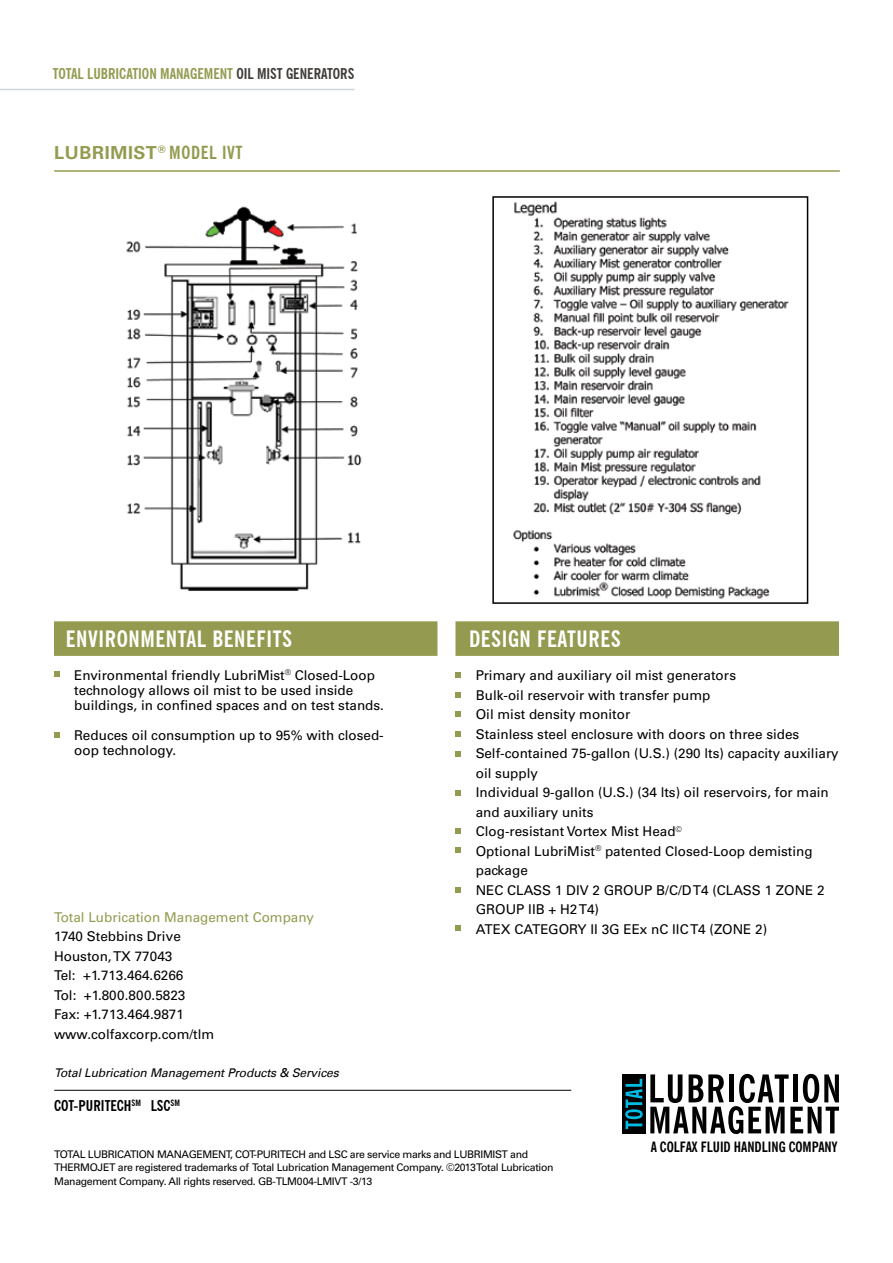
<style>
.page{position:relative;width:893px;height:1263px;background:#fff}
.page>*{position:absolute;margin:0;border:0;box-sizing:border-box;transform-origin:0 0}
.t1{font:700 condensed 22.5px "News Gothic BT";letter-spacing:.025em;color:#fff}
.t2{font:700 18px "Univers LT";letter-spacing:.035em;color:#949b50}
.t3{font:700 condensed 14.85px "News Gothic BT";color:#3f3b39}
.t4{font:700 condensed 14.85px "News Gothic BT";color:#949b50}
.t5{font:700 condensed 14.85px "News Gothic BT";color:#000}
.t6{font:700 condensed 14.25px "News Gothic BT";color:#000}
.t7{font:13.5px/19.5px "Univers LT Std";color:#000}
.t8{font:13.5px "Univers LT Std";color:#949b50}
.t9{font:italic 12px "Univers LT";letter-spacing:-.01em;color:#000}
.t10{font:10.5px/13.5px "Univers LT Std";letter-spacing:-.035em;color:#000}
.s1{color:#949b50}
.s2{font-family:"News Gothic BT";font-stretch:condensed}
</style>
<div class="page">
<hr style="left:54px;top:170px;width:786px;height:2px;background:#949b50">
<hr style="left:54px;top:1090px;width:517px;height:1px;background:#000">
<hr style="left:0;top:89px;width:354px;height:1px;background:#cfd4d8">
<svg style="left:650px;top:1074px;width:189px;height:60px"></svg>
<div style="left:622px;top:1074px;width:23px;height:60px;background:#000"></div>
<svg style="left:625px;top:1079px;width:18px;height:50px"></svg>
<div style="left:54px;top:621px;width:383px;height:35px;background:#949b50"></div>
<svg style="left:54px;top:671px;width:6px;height:6px"></svg>
<svg style="left:54px;top:732px;width:6px;height:6px"></svg>
<img style="left:126px;top:206px;width:236px;height:385px">
<img style="left:513px;top:201px;width:276px;height:398px">
<div style="left:492px;top:196px;width:316px;height:408px;border:2px solid #000"></div>
<div style="left:455px;top:621px;width:384px;height:35px;background:#949b50"></div>
<svg style="left:455px;top:672px;width:6px;height:6px"></svg>
<svg style="left:455px;top:692px;width:6px;height:6px"></svg>
<svg style="left:455px;top:711px;width:6px;height:6px"></svg>
<svg style="left:455px;top:731px;width:6px;height:6px"></svg>
<svg style="left:455px;top:751px;width:6px;height:5px"></svg>
<svg style="left:455px;top:790px;width:6px;height:6px"></svg>
<svg style="left:455px;top:828px;width:6px;height:6px"></svg>
<svg style="left:455px;top:847px;width:6px;height:6px"></svg>
<svg style="left:455px;top:887px;width:6px;height:6px"></svg>
<svg style="left:455px;top:925px;width:6px;height:6px"></svg>
<p class="t4" style="left:53px;top:64px;width:125px">TOTAL LUBRICATION MANAG</p>
<p class="t3" style="left:197px;top:64px;width:159px"><span class="s1">EMENT</span> OIL MIST GENERATORS</p>
<h2 class="t2" style="left:54px;top:142px;width:176px">LUBRIMIST<sup>®</sup> <span class="s2">MODEL IVT</span></h2>
<h1 class="t1" style="left:66px;top:625px;width:226px">ENVIRONMENTAL BENEFITS</h1>
<p class="t7" style="left:74px;top:667px;width:311px;line-height:15px">Environmental friendly LubriMist<sup>®</sup> Closed-Loop technology allows oil mist to be used inside buildings, in confined spaces and on test stands.</p>
<p class="t7" style="left:74px;top:727px;width:311px;line-height:15px">Reduces oil consumption up to 95% with closed&shy;oop technology.</p>
<p class="t8" style="left:54px;top:909px;width:261px">Total Lubrication Management Company</p>
<p class="t7" style="left:54px;top:927px;width:162px">1740 Stebbins Drive<br>Houston, TX 77043<br>Tel: +1.713.464.6266<br>Tol: +1.800.800.5823<br>Fax: +1.713.464.9871 www.colfaxcorp.com/tlm</p>
<h1 class="t1" style="left:469px;top:625px;width:120px">DESIGN FEATURES</h1>
<p class="t7" style="left:476px;top:666px;width:364px">Primary and auxiliary oil mist generators<br>Bulk-oil reservoir with transfer pump<br>Oil mist density monitor<br>Stainless steel enclosure with doors on three sides Self-contained 75-gallon (U.S.) (290 lts) capacity auxiliary oil supply<br>Individual 9-gallon (U.S.) (34 lts) oil reservoirs, for main and auxiliary units<br>Clog-resistant Vortex Mist Head<sup>©<br></sup>Optional LubriMist<sup>®</sup> patented Closed-Loop demisting package<br>NEC CLASS 1 DIV 2 GROUP B/C/D T4 (CLASS 1 ZONE 2<br>GROUP IIB + H2 T4)<br>ATEX CATEGORY II 3G EEx nC IIC T4 (ZONE 2)</p>
<p class="t9" style="left:54px;top:1066px;width:286px">Total Lubrication Management Products &amp; Services</p>
<p class="t5" style="left:54px;top:1096px;width:127px">COT-PURITECH<sup>SM</sup> LSC<sup>SM</sup></p>
<p class="t10" style="left:54px;top:1147px;width:501px">TOTAL LUBRICATION MANAGEMENT, COT-PURITECH and LSC are service marks and LUBRIMIST and<br>THERMOJET are registered trademarks of Total Lubrication Management Company. ©2013 Total Lubrication<br>Management Company. All rights reserved. GB-TLM004-LMIVT -3/13</p>
<p class="t6" style="left:651px;top:1138px;width:188px">A COLFAX FLUID HANDLING COMPANY</p>
</div>
